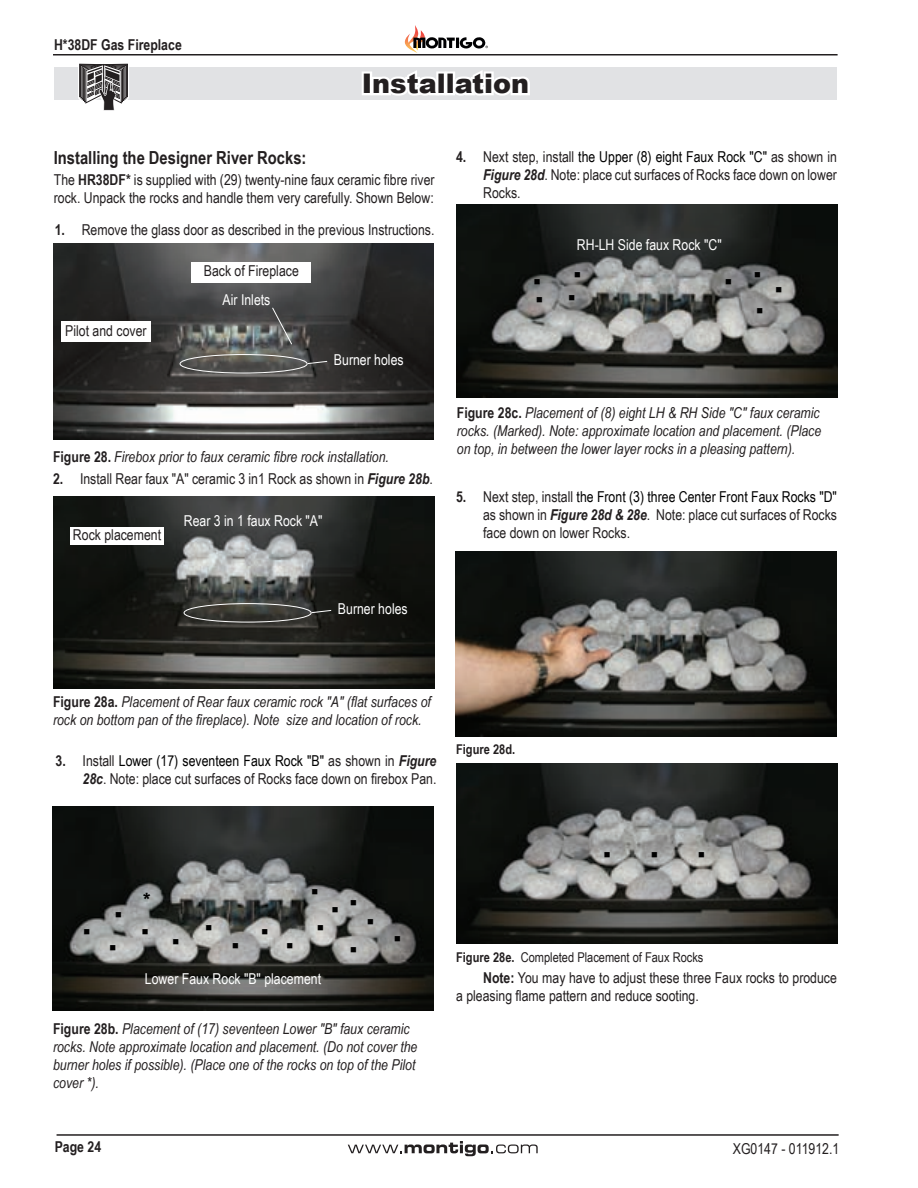
<style>
.page{position:relative;width:918px;height:1188px;background:#fff}
.page>*{position:absolute;margin:0;border:0;box-sizing:border-box;transform-origin:0 0}
.t1{font:900 27px "Arial";color:#231f20}
.t2{font:700 18px "Arial Narrow";color:#231f20}
.t3{font:900 18px "Arial";color:#000}
.t4{font:15px/18px "Arial Narrow";color:#231f20}
.t5{font:italic 15px/18px "Arial Narrow";color:#231f20}
.t6{font:15px "Arial Narrow";color:#fff}
.t7{font:700 15px "Arial Narrow";color:#231f20}
.t8{font:13.5px "Arial Narrow";color:#231f20}
.t9{font:700 13.5px "Arial Narrow";color:#231f20}
.t10{font:9px "Wingdings";color:#000}
.s1{font-weight:700}
.s2{font-weight:700;font-style:normal}
.s3{font-weight:700;font-style:italic}
.s4{color:#000}
</style>
<div class="page">
<hr style="left:53px;top:54px;width:785px;height:2px;background:#231f20">
<svg style="left:405px;top:25px;width:83px;height:28px"></svg>
<hr style="left:57px;top:1134px;width:782px;height:2px;background:#231f20">
<svg style="left:348px;top:1141px;width:190px;height:15px"></svg>
<div style="left:54px;top:67px;width:783px;height:33px;background:#e1e2e4"></div>
<div style="left:362px;top:72px;width:10px;height:23px;border:4px solid #fff"></div>
<svg style="left:369px;top:70px;width:74px;height:26px"></svg>
<div style="left:436px;top:72px;width:10px;height:23px;border:4px solid #fff"></div>
<div style="left:445px;top:72px;width:10px;height:23px;border:4px solid #fff"></div>
<svg style="left:450px;top:70px;width:80px;height:26px"></svg>
<svg style="left:78px;top:63px;width:51px;height:48px"></svg>
<img style="left:53px;top:497px;width:382px;height:192px">
<img style="left:53px;top:244px;width:381px;height:195px">
<div style="left:191px;top:262px;width:120px;height:20px;background:#fff"></div>
<div style="left:62px;top:321px;width:89px;height:20px;background:#fff"></div>
<div style="left:71px;top:528px;width:93px;height:17px;background:#fff"></div>
<svg style="left:272px;top:307px;width:20px;height:38px"></svg>
<svg style="left:307px;top:361px;width:21px;height:3px"></svg>
<div style="left:180px;top:354px;width:127px;height:19px;border:1px solid #fff;border-radius:50%"></div>
<svg style="left:311px;top:610px;width:21px;height:3px"></svg>
<div style="left:184px;top:603px;width:127px;height:19px;border:1px solid #fff;border-radius:50%"></div>
<img style="left:52px;top:806px;width:382px;height:205px">
<img style="left:456px;top:204px;width:382px;height:193px">
<img style="left:455px;top:552px;width:382px;height:185px">
<img style="left:456px;top:763px;width:382px;height:181px">
<svg style="left:535px;top:279px;width:7px;height:23px"></svg>
<p class="t7" style="left:54px;top:33px;width:129px">H*38DF Gas Fireplace</p>
<h1 class="t1" style="left:362px;top:64px;width:169px">Installation</h1>
<p class="t2" style="left:54px;top:144px;width:254px">Installing the Designer River Rocks:</p>
<p class="t4" style="left:54px;top:171px;width:382px">The <span class="s1">HR38DF*</span> is supplied with (29) twenty-nine faux ceramic fibre river rock. Unpack the rocks and handle them very carefully. Shown Below:</p>
<p class="t4" style="left:55px;top:220px;width:381px"><span class="s1">1.</span> Remove the glass door as described in the previous Instructions.</p>
<p class="t4" style="left:204px;top:261px;width:97px">Back of Fireplace</p>
<p class="t6" style="left:223px;top:289px;width:49px">Air Inlets</p>
<p class="t4" style="left:65px;top:321px;width:83px">Pilot and cover</p>
<p class="t6" style="left:334px;top:349px;width:71px">Burner holes</p>
<p class="t5" style="left:53px;top:447px;width:337px"><span class="s2">Figure 28.</span> Firebox prior to faux ceramic fibre rock installation.</p>
<p class="t4" style="left:53px;top:469px;width:381px"><span class="s1">2.</span> Install Rear faux "A" ceramic 3 in1 Rock as shown in <span class="s3">Figure 28b</span>.</p>
<p class="t4" style="left:73px;top:526px;width:90px">Rock placement</p>
<p class="t6" style="left:184px;top:510px;width:140px">Rear 3 in 1 faux Rock "A"</p>
<p class="t4" style="left:483px;top:148px;width:355px;text-align:justify;text-indent:-27px"><span class="s1">4.</span> Next step, install <span class="s4">the Upper (8) eight Faux Rock "C"</span> as shown in <span class="s3">Figure 28d</span>. Note: place cut surfaces of Rocks face down on lower Rocks.</p>
<p class="t6" style="left:577px;top:234px;width:146px">RH-LH Side faux Rock "C"</p>
<p class="t10" style="left:574px;top:270px;width:7px">■</p>
<p class="t10" style="left:569px;top:293px;width:7px">■</p>
<p class="t10" style="left:725px;top:277px;width:7px">■</p>
<p class="t10" style="left:754px;top:270px;width:7px">■</p>
<p class="t10" style="left:757px;top:306px;width:7px">■</p>
<p class="t10" style="left:775px;top:285px;width:7px">■</p>
<p class="t5" style="left:457px;top:404px;width:366px;text-align:justify"><span class="s2">Figure 28c.</span> Placement of (8) eight LH &amp; RH Side "C" faux ceramic rocks. (Marked). Note: approximate location and placement. (Place on top, in between the lower layer rocks in a pleasing pattern).</p>
<p class="t4" style="left:483px;top:487px;width:355px;text-align:justify;text-indent:-27px"><span class="s1">5.</span> Next step, install <span class="s4">the Front (3) three Center Front Faux Rocks "D" </span>as shown in <span class="s3">Figure 28d &amp; 28e</span>. Note: place cut surfaces of Rocks face down on lower Rocks.</p>
<p class="t6" style="left:338px;top:598px;width:71px">Burner holes</p>
<p class="t5" style="left:53px;top:693px;width:379px"><span class="s2">Figure 28a.</span> Placement of Rear faux ceramic rock "A" (flat surfaces of rock on bottom pan of the fireplace). Note size and location of rock.</p>
<p class="t4" style="left:56px;top:751px;width:382px;text-align:right"><span class="s1">3.</span> Install <span class="s4">Lower (17) seventeen Faux Rock "B"</span> as shown in <span class="s3">Figure<br>28c</span>. Note: place cut surfaces of Rocks face down on firebox Pan.</p>
<p class="t9" style="left:456px;top:739px;width:61px">Figure 28d.</p>
<p class="t10" style="left:83px;top:927px;width:7px">■</p>
<p class="t10" style="left:115px;top:910px;width:7px">■</p>
<p class="t10" style="left:110px;top:943px;width:7px">■</p>
<p class="t3" style="left:142px;top:887px;width:12px">*</p>
<p class="t10" style="left:142px;top:927px;width:7px">■</p>
<p class="t10" style="left:172px;top:937px;width:7px">■</p>
<p class="t10" style="left:205px;top:923px;width:7px">■</p>
<p class="t10" style="left:232px;top:941px;width:7px">■</p>
<p class="t10" style="left:261px;top:927px;width:7px">■</p>
<p class="t10" style="left:286px;top:941px;width:7px">■</p>
<p class="t10" style="left:312px;top:887px;width:7px">■</p>
<p class="t10" style="left:317px;top:923px;width:7px">■</p>
<p class="t10" style="left:332px;top:905px;width:7px">■</p>
<p class="t10" style="left:350px;top:898px;width:7px">■</p>
<p class="t10" style="left:350px;top:945px;width:7px">■</p>
<p class="t10" style="left:367px;top:917px;width:7px">■</p>
<p class="t10" style="left:394px;top:934px;width:7px">■</p>
<p class="t6" style="left:145px;top:968px;width:178px">Lower Faux Rock "B" placement</p>
<p class="t5" style="left:53px;top:1020px;width:366px"><span class="s2">Figure 28b.</span> Placement of (17) seventeen Lower "B" faux ceramic rocks. Note approximate location and placement. (Do not cover the burner holes if possible). (Place one of the rocks on top of the Pilot cover *).</p>
<p class="t10" style="left:604px;top:850px;width:7px">■</p>
<p class="t10" style="left:651px;top:850px;width:7px">■</p>
<p class="t10" style="left:698px;top:850px;width:7px">■</p>
<p class="t8" style="left:456px;top:947px;width:249px"><span class="s1">Figure 28e.</span> Completed Placement of Faux Rocks</p>
<p class="t4" style="left:456px;top:968px;width:382px;text-indent:27px"><span class="s1">Note:</span> You may have to adjust these three Faux rocks to produce a pleasing flame pattern and reduce sooting.</p>
<p class="t7" style="left:55px;top:1135px;width:48px">Page 24</p>
<p class="t4" style="left:733px;top:1139px;width:108px">XG0147 - 011912.1</p>
</div>
